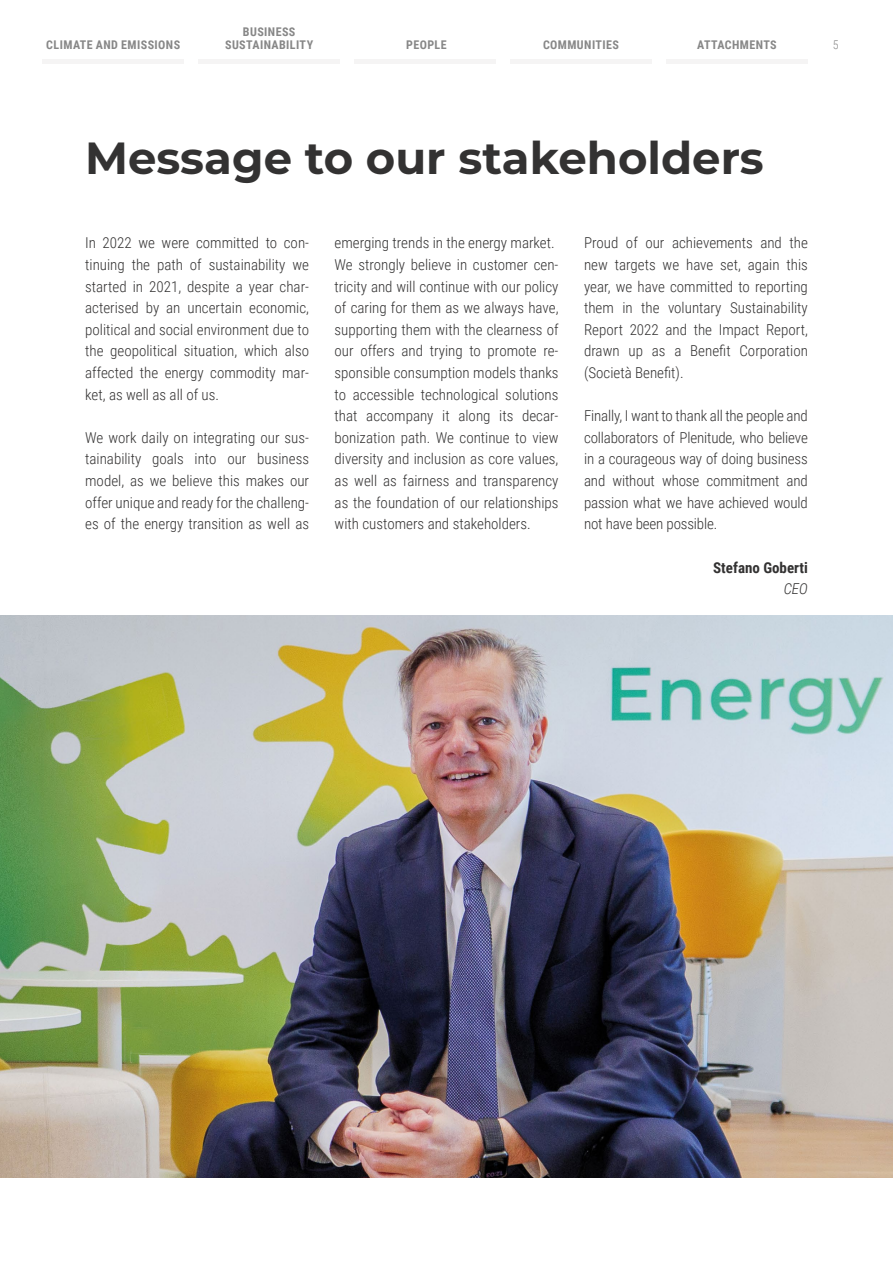
<style>
.page{position:relative;width:893px;height:1263px;background:#fff}
.page>*{position:absolute;margin:0;border:0;box-sizing:border-box;transform-origin:0 0}
.t1{font:700 45px "Montserrat";color:#333232}
.t2{font:300 15px/21.6px "Roboto Condensed";color:#333232;text-align:justify}
.t3{font:700 15px "Roboto Condensed";color:#333232}
.t4{font:italic 300 15px "Roboto Condensed";color:#333232}
.t5{font:700 12px "Roboto Condensed";letter-spacing:.035em;color:#878787}
.t6{font:300 12px "Roboto Condensed";color:#878787}
</style>
<div class="page">
<img style="left:0;top:616px;width:893px;height:562px">
<hr style="left:666px;top:60px;width:142px;height:4px;background:#f5f4f4">
<hr style="left:510px;top:60px;width:142px;height:4px;background:#f5f4f4">
<hr style="left:354px;top:60px;width:142px;height:4px;background:#f5f4f4">
<hr style="left:198px;top:60px;width:142px;height:4px;background:#f5f4f4">
<hr style="left:43px;top:60px;width:141px;height:4px;background:#f5f4f4">
<p class="t5" style="left:243px;top:23px;width:54px">BUSINESS</p>
<p class="t5" style="left:46px;top:36px;width:135px">CLIMATE AND EMISSIONS</p>
<p class="t5" style="left:225px;top:36px;width:90px">SUSTAINABILITY</p>
<p class="t6" style="left:833px;top:36px;width:7px">5</p>
<p class="t5" style="left:406px;top:36px;width:42px">PEOPLE</p>
<p class="t5" style="left:543px;top:36px;width:77px">COMMUNITIES</p>
<p class="t5" style="left:697px;top:36px;width:81px">ATTACHMENTS</p>
<h1 class="t1" style="left:85px;top:126px;width:680px">Message to our stakeholders</h1>
<p class="t2" style="left:85px;top:232px;width:225px">In 2022 we were committed to con&shy;tinuing the path of sustainability we started in 2021, despite a year char&shy;acterised by an uncertain economic, political and social environment due to the geopolitical situation, which also affected the energy commodity mar&shy;ket, as well as all of us.</p>
<p class="t2" style="left:85px;top:426px;width:225px">We work daily on integrating our sus&shy;tainability goals into our business model, as we believe this makes our offer unique and ready for the challeng&shy;es of the energy transition as well as</p>
<p class="t2" style="left:335px;top:232px;width:225px;text-align:left">emerging trends in the energy market.<br>We strongly believe in customer cen&shy;tricity and will continue with our policy of caring for them as we always have, supporting them with the clearness of our offers and trying to promote re&shy;sponsible consumption models thanks to accessible technological solutions that accompany it along its decar&shy;bonization path. We continue to view diversity and inclusion as core values, as well as fairness and transparency as the foundation of our relationships with customers and stakeholders.</p>
<p class="t2" style="left:584px;top:232px;width:225px">Proud of our achievements and the new targets we have set, again this year, we have committed to reporting them in the voluntary Sustainability Report 2022 and the Impact Report, drawn up as a Benefit Corporation (Società Benefit).</p>
<p class="t2" style="left:584px;top:405px;width:225px">Finally, I want to thank all the people and collaborators of Plenitude, who believe in a courageous way of doing business and without whose commitment and passion what we have achieved would not have been possible.</p>
<p class="t3" style="left:713px;top:557px;width:96px">Stefano Goberti</p>
<p class="t4" style="left:784px;top:578px;width:26px">CEO</p>
</div>
